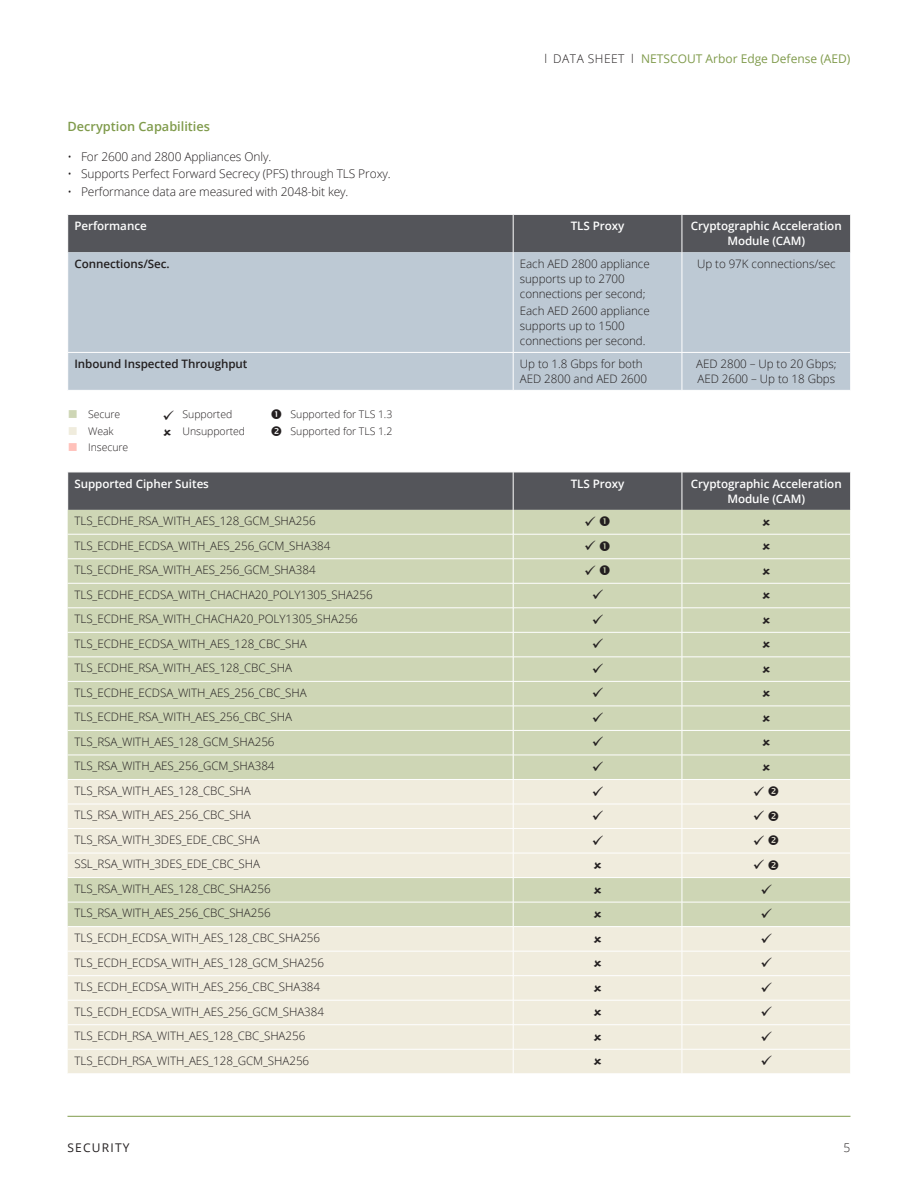
<style>
.page{position:relative;width:918px;height:1188px;background:#fff}
.page>*{position:absolute;margin:0;border:0;box-sizing:border-box;transform-origin:0 0}
.Table_Body_-_Left_Al{font:13.5px "Wingdings";color:#ced6b5}
.Table_Body_-_Left_Al-2{font:13.5px "Wingdings";color:#f0ecdd}
.Table_Body_-_Left_Al-3{font:13.5px "Wingdings";color:#ffc1ba}
.Level_2_-_Heading{font:600 12.75px "Open Sans";color:#809b4c}
.t1{font:300 12px "Open Sans";letter-spacing:-.01em;color:#231f20}
.t2{font:12px "Open Sans";color:#809b4c}
.t3{font:12px "Open Sans";letter-spacing:.1em;color:#231f20}
.Table_Body_-_Left_Al-4{font:300 11.7px/15px "Open Sans";letter-spacing:-.005em;color:#231f20}
.Table_Heading{font:600 11.7px/15px "Open Sans";letter-spacing:-.005em;color:#fff;text-align:center}
.Table_Body_-_Left_Co{font:600 11.7px "Open Sans";letter-spacing:-.005em;color:#231f20}
.Table_Body_-_Center{font:300 11.7px/15px "Open Sans";letter-spacing:-.005em;color:#231f20}
.Key_Text{font:300 10.5px "Open Sans";letter-spacing:-.005em;color:#231f20}
.s1{font-weight:300;color:#231f20}
</style>
<div class="page">
<hr style="left:68px;top:1116px;width:782px;height:1px;background:#809b4c">
<div style="left:68px;top:215px;width:782px;height:37px;background:#54555a"></div>
<div style="left:68px;top:252px;width:782px;height:138px;background:#bdc9d4"></div>
<hr style="left:513px;top:215px;width:1px;height:37px;background:#fff">
<hr style="left:682px;top:215px;width:1px;height:37px;background:#fff">
<hr style="left:513px;top:252px;width:1px;height:100px;background:#fff">
<hr style="left:682px;top:252px;width:1px;height:100px;background:#fff">
<hr style="left:513px;top:353px;width:1px;height:37px;background:#fff">
<hr style="left:682px;top:353px;width:1px;height:37px;background:#fff">
<hr style="left:68px;top:352px;width:445px;height:1px;background:#fff">
<hr style="left:513px;top:352px;width:169px;height:1px;background:#fff">
<hr style="left:682px;top:352px;width:169px;height:1px;background:#fff">
<svg style="left:68px;top:472px;width:783px;height:601px;background:#d5d8c1"></svg>
<p class="t2" style="left:545px;top:51px;width:308px"><span class="s1">l DATA SHEET l</span> NETSCOUT Arbor Edge Defense (AED)</p>
<p class="Level_2_-_Heading" style="left:68px;top:118px;width:144px">Decryption Capabilities</p>
<p class="t1" style="left:68px;top:148px;width:205px">• For 2600 and 2800 Appliances Only.</p>
<p class="t1" style="left:68px;top:166px;width:325px">• Supports Perfect Forward Secrecy (PFS) through TLS Proxy.</p>
<p class="t1" style="left:68px;top:184px;width:282px">• Performance data are measured with 2048-bit key.</p>
<p class="Table_Heading" style="left:74px;top:218px;width:74px">Performance</p>
<p class="Table_Heading" style="left:571px;top:218px;width:55px">TLS Proxy</p>
<p class="Table_Heading" style="left:691px;top:218px;width:152px">Cryptographic Acceleration<br>Module (CAM)</p>
<p class="Table_Body_-_Left_Co" style="left:74px;top:256px;width:97px">Connections/Sec.</p>
<p class="Table_Body_-_Left_Al-4" style="left:520px;top:256px;width:131px">Each AED 2800 appliance supports up to 2700 connections per second;</p>
<p class="Table_Body_-_Left_Al-4" style="left:520px;top:303px;width:131px">Each AED 2600 appliance supports up to 1500 connections per second.</p>
<p class="Table_Body_-_Left_Al-4" style="left:697px;top:256px;width:140px">Up to 97K connections/sec</p>
<p class="Table_Body_-_Left_Co" style="left:74px;top:356px;width:175px">Inbound Inspected Throughput</p>
<p class="Table_Body_-_Left_Al-4" style="left:520px;top:356px;width:129px">Up to 1.8 Gbps for both<br>AED 2800 and AED 2600</p>
<p class="Table_Body_-_Center" style="left:696px;top:356px;width:142px">AED 2800 – Up to 20 Gbps;<br>AED 2600 – Up to 18 Gbps</p>
<p class="Table_Body_-_Left_Al" style="left:68px;top:407px;width:12px">■</p>
<p class="Key_Text" style="left:88px;top:407px;width:34px">Secure</p>
<p class="Key_Text" style="left:183px;top:407px;width:51px">Supported</p>
<p class="Key_Text" style="left:291px;top:407px;width:103px">Supported for TLS 1.3</p>
<p class="Table_Body_-_Left_Al-2" style="left:68px;top:423px;width:12px">■</p>
<p class="Key_Text" style="left:88px;top:424px;width:27px">Weak</p>
<p class="Key_Text" style="left:183px;top:424px;width:64px">Unsupported</p>
<p class="Key_Text" style="left:291px;top:424px;width:103px">Supported for TLS 1.2</p>
<p class="Table_Body_-_Left_Al-3" style="left:68px;top:440px;width:12px">■</p>
<p class="Key_Text" style="left:88px;top:440px;width:42px">Insecure</p>
<p class="Table_Heading" style="left:74px;top:476px;width:136px">Supported Cipher Suites</p>
<p class="Table_Heading" style="left:571px;top:476px;width:55px">TLS Proxy</p>
<p class="Table_Heading" style="left:691px;top:476px;width:152px">Cryptographic Acceleration<br>Module (CAM)</p>
<p class="Table_Body_-_Left_Al-4" style="left:74px;top:513px;width:243px">TLS_ECDHE_RSA_WITH_AES_128_GCM_SHA256</p>
<p class="Table_Body_-_Left_Al-4" style="left:74px;top:538px;width:258px">TLS_ECDHE_ECDSA_WITH_AES_256_GCM_SHA384</p>
<p class="Table_Body_-_Left_Al-4" style="left:74px;top:562px;width:243px">TLS_ECDHE_RSA_WITH_AES_256_GCM_SHA384</p>
<p class="Table_Body_-_Left_Al-4" style="left:74px;top:587px;width:300px">TLS_ECDHE_ECDSA_WITH_CHACHA20_POLY1305_SHA256</p>
<p class="Table_Body_-_Left_Al-4" style="left:74px;top:611px;width:285px">TLS_ECDHE_RSA_WITH_CHACHA20_POLY1305_SHA256</p>
<p class="Table_Body_-_Left_Al-4" style="left:74px;top:636px;width:234px">TLS_ECDHE_ECDSA_WITH_AES_128_CBC_SHA</p>
<p class="Table_Body_-_Left_Al-4" style="left:74px;top:660px;width:219px">TLS_ECDHE_RSA_WITH_AES_128_CBC_SHA</p>
<p class="Table_Body_-_Left_Al-4" style="left:74px;top:685px;width:234px">TLS_ECDHE_ECDSA_WITH_AES_256_CBC_SHA</p>
<p class="Table_Body_-_Left_Al-4" style="left:74px;top:709px;width:219px">TLS_ECDHE_RSA_WITH_AES_256_CBC_SHA</p>
<p class="Table_Body_-_Left_Al-4" style="left:74px;top:734px;width:202px">TLS_RSA_WITH_AES_128_GCM_SHA256</p>
<p class="Table_Body_-_Left_Al-4" style="left:74px;top:758px;width:202px">TLS_RSA_WITH_AES_256_GCM_SHA384</p>
<p class="Table_Body_-_Left_Al-4" style="left:74px;top:783px;width:178px">TLS_RSA_WITH_AES_128_CBC_SHA</p>
<p class="Table_Body_-_Left_Al-4" style="left:74px;top:807px;width:178px">TLS_RSA_WITH_AES_256_CBC_SHA</p>
<p class="Table_Body_-_Left_Al-4" style="left:74px;top:832px;width:187px">TLS_RSA_WITH_3DES_EDE_CBC_SHA</p>
<p class="Table_Body_-_Left_Al-4" style="left:74px;top:856px;width:187px">SSL_RSA_WITH_3DES_EDE_CBC_SHA</p>
<p class="Table_Body_-_Left_Al-4" style="left:74px;top:881px;width:198px">TLS_RSA_WITH_AES_128_CBC_SHA256</p>
<p class="Table_Body_-_Left_Al-4" style="left:74px;top:905px;width:198px">TLS_RSA_WITH_AES_256_CBC_SHA256</p>
<p class="Table_Body_-_Left_Al-4" style="left:74px;top:930px;width:247px">TLS_ECDH_ECDSA_WITH_AES_128_CBC_SHA256</p>
<p class="Table_Body_-_Left_Al-4" style="left:74px;top:954px;width:251px">TLS_ECDH_ECDSA_WITH_AES_128_GCM_SHA256</p>
<p class="Table_Body_-_Left_Al-4" style="left:74px;top:979px;width:247px">TLS_ECDH_ECDSA_WITH_AES_256_CBC_SHA384</p>
<p class="Table_Body_-_Left_Al-4" style="left:74px;top:1004px;width:251px">TLS_ECDH_ECDSA_WITH_AES_256_GCM_SHA384</p>
<p class="Table_Body_-_Left_Al-4" style="left:74px;top:1028px;width:232px">TLS_ECDH_RSA_WITH_AES_128_CBC_SHA256</p>
<p class="Table_Body_-_Left_Al-4" style="left:74px;top:1053px;width:236px">TLS_ECDH_RSA_WITH_AES_128_GCM_SHA256</p>
<p class="t3" style="left:68px;top:1139px;width:64px">SECURITY</p>
<p class="t1" style="left:844px;top:1139px;width:8px">5</p>
</div>
